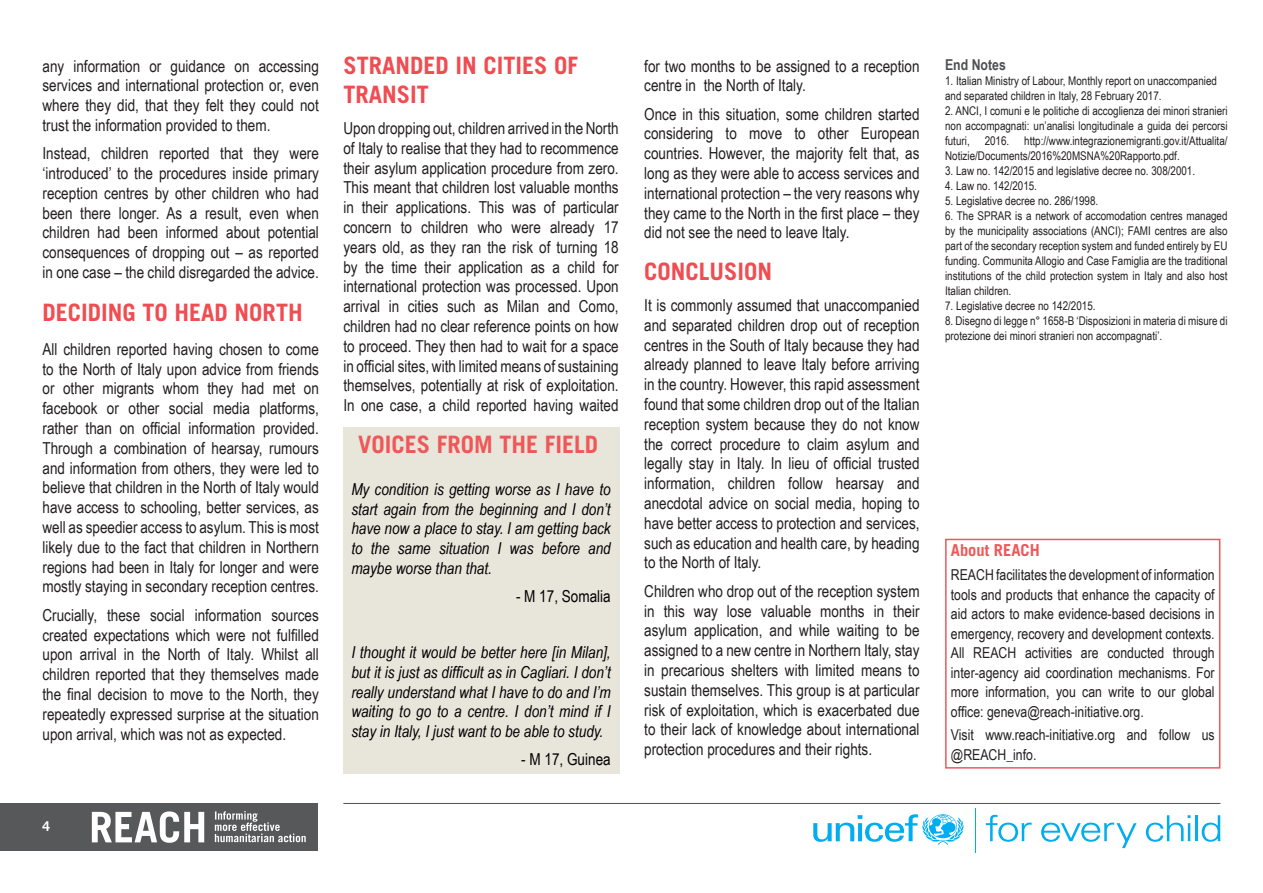
<style>
.page{position:relative;width:1263px;height:893px;background:#fff}
.page>*{position:absolute;margin:0;border:0;box-sizing:border-box;transform-origin:0 0}
.Main_text_column__11{font:700 24px/28.8px "Trade Gothic LT Std";color:#ef4d52}
.Secton_sub-heading_1{font:700 24px "Trade Gothic LT Std";color:#ef4d52}
.Secton_heading{font:700 24px "Trade Gothic LT Std";color:#ee5859}
.Main_text_column__11-2{font:16.5px/19.8px "Arial Narrow";color:#231f20;text-align:justify}
.Figure_Map_label{font:italic 16.5px/19.8px "Arial Narrow";color:#000;text-align:justify}
.Figure_Map_label-2{font:16.5px "Arial Narrow";color:#000}
.Secton_sub-heading_2{font:700 16.5px "Trade Gothic LT Std";color:#ee5859}
.Boxed_text__11pt{font:15px/19.5px "Arial Narrow";color:#231f20;text-align:justify}
.Footnote_text_reach{font:700 15px "Arial Narrow";color:#4d4f51}
.t1{font:700 13.5px "Trade Gothic LT Std";color:#fff}
.Footnote_text_reach-2{font:12px/15px "Arial Narrow";color:#231f20;text-align:justify}
</style>
<div class="page">
<div style="left:0;top:803px;width:318px;height:47px;background:#57585a"></div>
<svg style="left:92px;top:811px;width:112px;height:32px"></svg>
<svg style="left:215px;top:811px;width:91px;height:31px"></svg>
<hr style="left:343px;top:803px;width:877px;height:1px;background:#4d4f51">
<div style="left:945px;top:539px;width:275px;height:230px;border:2px solid #ee5859"></div>
<div style="left:343px;top:427px;width:276px;height:347px;background:#e8e5db"></div>
<svg style="left:813px;top:814px;width:151px;height:31px"></svg>
<svg style="left:986px;top:815px;width:46px;height:27px"></svg>
<svg style="left:1041px;top:823px;width:95px;height:25px"></svg>
<svg style="left:1146px;top:815px;width:44px;height:27px"></svg>
<hr style="left:1195px;top:815px;width:3px;height:26px;background:#00adf0">
<svg style="left:1202px;top:815px;width:18px;height:27px"></svg>
<hr style="left:975px;top:808px;width:1px;height:44px;background:#00adf0">
<p class="Main_text_column__11-2" style="left:43px;top:55px;width:278px">any information or guidance on accessing services and international protection or, even where they did, that they felt they could not trust the information provided to them.</p>
<p class="Main_text_column__11-2" style="left:43px;top:143px;width:278px">Instead, children reported that they were ‘introduced’ to the procedures inside primary reception centres by other children who had been there longer. As a result, even when children had been informed about potential consequences of dropping out – as reported in one case – the child disregarded the advice.</p>
<p class="Secton_sub-heading_1" style="left:43px;top:297px;width:262px">DECIDING TO HEAD NORTH</p>
<p class="Main_text_column__11-2" style="left:43px;top:338px;width:278px">All children reported having chosen to come to the North of Italy upon advice from friends or other migrants whom they had met on facebook or other social media platforms, rather than on official information provided.<br>Through a combination of hearsay, rumours and information from others, they were led to believe that children in the North of Italy would have access to schooling, better services, as well as speedier access to asylum. This is most likely due to the fact that children in Northern regions had been in Italy for longer and were mostly staying in secondary reception centres.</p>
<p class="Main_text_column__11-2" style="left:43px;top:604px;width:278px">Crucially, these social information sources created expectations which were not fulfilled upon arrival in the North of Italy. Whilst all children reported that they themselves made the final decision to move to the North, they repeatedly expressed surprise at the situation upon arrival, which was not as expected.</p>
<p class="t1" style="left:43px;top:818px;width:9px">4</p>
<p class="Main_text_column__11" style="left:343px;top:51px;width:236px">STRANDED IN CITIES OF<br>TRANSIT</p>
<p class="Main_text_column__11-2" style="left:343px;top:118px;width:277px">Upon dropping out, children arrived in the North of Italy to realise that they had to recommence their asylum application procedure from zero.<br>This meant that children lost valuable months in their applications. This was of particular concern to children who were already 17 years old, as they ran the risk of turning 18 by the time their application as a child for international protection was processed. Upon arrival in cities such as Milan and Como, children had no clear reference points on how to proceed. They then had to wait for a space in official sites, with limited means of sustaining themselves, potentially at risk of exploitation.<br>In one case, a child reported having waited</p>
<p class="Secton_heading" style="left:358px;top:430px;width:242px">VOICES FROM THE FIELD</p>
<p class="Figure_Map_label" style="left:351px;top:479px;width:261px">My condition is getting worse as I have to start again from the beginning and I don’t have now a place to stay. I am getting back to the same situation I was before and maybe worse than that.</p>
<p class="Figure_Map_label-2" style="left:516px;top:584px;width:96px">- M 17, Somalia</p>
<p class="Figure_Map_label" style="left:351px;top:642px;width:261px">I thought it would be better here [in Milan], but it is just as difficult as in Cagliari. I don’t really understand what I have to do and I’m waiting to go to a centre. I don’t mind if I stay in Italy, I just want to be able to study.</p>
<p class="Figure_Map_label-2" style="left:521px;top:747px;width:91px">- M 17, Guinea</p>
<p class="Main_text_column__11-2" style="left:644px;top:55px;width:277px">for two months to be assigned to a reception centre in the North of Italy.</p>
<p class="Main_text_column__11-2" style="left:644px;top:103px;width:277px">Once in this situation, some children started considering to move to other European countries. However, the majority felt that, as long as they were able to access services and international protection – the very reasons why they came to the North in the first place – they did not see the need to leave Italy.</p>
<p class="Main_text_column__11" style="left:644px;top:257px;width:130px">CONCLUSION</p>
<p class="Main_text_column__11-2" style="left:644px;top:295px;width:277px">It is commonly assumed that unaccompanied and separated children drop out of reception centres in the South of Italy because they had already planned to leave Italy before arriving in the country. However, this rapid assessment found that some children drop out of the Italian reception system because they do not know the correct procedure to claim asylum and legally stay in Italy. In lieu of official trusted information, children follow hearsay and anecdotal advice on social media, hoping to have better access to protection and services, such as education and health care, by heading to the North of Italy.</p>
<p class="Main_text_column__11-2" style="left:644px;top:580px;width:277px">Children who drop out of the reception system in this way lose valuable months in their asylum application, and while waiting to be assigned to a new centre in Northern Italy, stay in precarious shelters with limited means to sustain themselves. This group is at particular risk of exploitation, which is exacerbated due to their lack of knowledge about international protection procedures and their rights.</p>
<p class="Footnote_text_reach" style="left:945px;top:54px;width:62px">End Notes</p>
<p class="Footnote_text_reach-2" style="left:945px;top:73px;width:273px">1. Italian Ministry of Labour, Monthly report on unaccompanied</p>
<p class="Footnote_text_reach-2" style="left:945px;top:88px;width:218px">and separated children in Italy, 28 February 2017.</p>
<p class="Footnote_text_reach-2" style="left:945px;top:103px;width:284px">2. ANCI, I comuni e le politiche di accoglienza dei minori stranieri non accompagnati: un’analisi longitudinale a guida dei percorsi futuri, 2016. http://www.integrazionemigranti.gov.it/Attualita/ Notizie/Documents/2016%20MSNA%20Rapporto.pdf.</p>
<p class="Footnote_text_reach-2" style="left:945px;top:163px;width:252px">3. Law no. 142/2015 and legislative decree no. 308/2001.</p>
<p class="Footnote_text_reach-2" style="left:945px;top:178px;width:93px">4. Law no. 142/2015.</p>
<p class="Footnote_text_reach-2" style="left:945px;top:193px;width:155px">5. Legislative decree no. 286/1998.</p>
<p class="Footnote_text_reach-2" style="left:945px;top:208px;width:284px">6. The SPRAR is a network of accomodation centres managed by the municipality associations (ANCI); FAMI centres are also part of the secondary reception system and funded entirely by EU funding. Communita Allogio and Case Famiglia are the traditional institutions of the child protection system in Italy and also host Italian children.</p>
<p class="Footnote_text_reach-2" style="left:945px;top:298px;width:152px">7. Legislative decree no 142/2015.</p>
<p class="Footnote_text_reach-2" style="left:945px;top:313px;width:284px">8. Disegno di legge n° 1658-B ‘Disposizioni in materia di misure di protezione dei minori stranieri non accompagnati’.</p>
<p class="Secton_sub-heading_2" style="left:951px;top:540px;width:90px">About REACH</p>
<p class="Boxed_text__11pt" style="left:951px;top:564px;width:265px">REACH facilitates the development of information tools and products that enhance the capacity of aid actors to make evidence-based decisions in emergency, recovery and development contexts.<br>All REACH activities are conducted through inter-agency aid coordination mechanisms. For more information, you can write to our global office: geneva@reach-initiative.org.</p>
<p class="Boxed_text__11pt" style="left:951px;top:725px;width:265px">Visit www.reach-initiative.org and follow us @REACH_info.</p>
</div>
